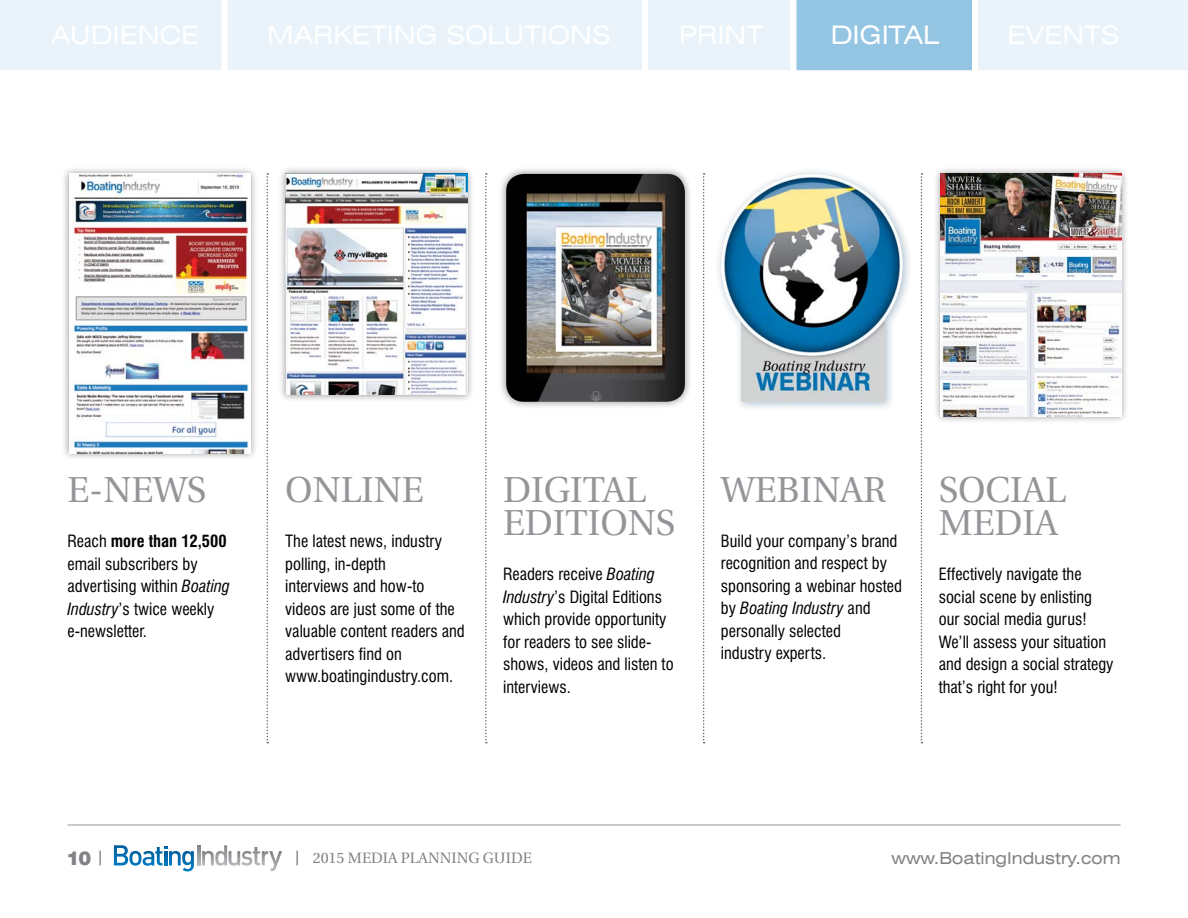
<style>
.page{position:relative;width:1188px;height:918px;background:#fff}
.page>*{position:absolute;margin:0;border:0;box-sizing:border-box;transform-origin:0 0}
.t1{font:36px/33px "Utopia";color:#939598}
.t2{font:expanded 25.5px "Swiss 721 BT";color:#fff}
.t3{font:900 19.5px "Helten";color:#808285}
.t4{font:condensed 16.5px/22.5px "Swiss 721 BT";color:#000}
.t5{font:expanded 16.5px "Swiss 721 BT";color:#808285}
.t6{font:15px "Utopia";color:#808285}
.s1{font-weight:700}
.s2{font-style:italic}
.s3{font-family:"Helten";font-weight:900;font-size:19.5px}
</style>
<div class="page">
<svg style="left:197px;top:845px;width:3px;height:20px"></svg>
<svg style="left:202px;top:845px;width:80px;height:26px"></svg>
<svg style="left:114px;top:845px;width:80px;height:26px"></svg>
<hr style="left:68px;top:825px;width:1052px;height:1px;background:#939598">
<div style="left:0;top:0;width:1188px;height:75px;background:#94c5e3"></div>
<div style="left:790px;top:0;width:6px;height:72px;background:#fff"></div>
<div style="left:0;top:70px;width:1188px;height:6px;background:#fff"></div>
<div style="left:0;top:0;width:794px;height:81px;background:linear-gradient(to bottom,#e5f1f8,#f3f9fc)"></div>
<div style="left:972px;top:0;width:216px;height:81px;background:linear-gradient(to bottom,#e5f1f8,#f3f9fc)"></div>
<svg style="left:267px;top:173px;width:1px;height:570px"></svg>
<svg style="left:485px;top:173px;width:2px;height:570px"></svg>
<svg style="left:703px;top:173px;width:2px;height:570px"></svg>
<svg style="left:921px;top:173px;width:1px;height:570px"></svg>
<div style="left:62px;top:166px;width:196px;height:295px;background:#000;opacity:.4"></div>
<img style="left:69px;top:173px;width:181px;height:281px">
<div style="left:498px;top:166px;width:195px;height:244px;background:#000;opacity:.4"></div>
<img style="left:506px;top:174px;width:179px;height:228px">
<div style="left:933px;top:167px;width:196px;height:257px;background:#000;opacity:.4"></div>
<img style="left:940px;top:174px;width:181px;height:242px">
<div style="left:278px;top:165px;width:197px;height:238px;background:#000;opacity:.4"></div>
<img style="left:285px;top:173px;width:182px;height:222px">
<div style="left:715px;top:168px;width:198px;height:244px;background:#003d68;opacity:.3"></div>
<img style="left:742px;top:207px;width:143px;height:195px">
<img style="left:721px;top:174px;width:182px;height:182px;border-radius:91px">
<h2 class="t2" style="left:51px;top:20px;width:150px">AUDIENCE</h2>
<h2 class="t2" style="left:267px;top:20px;width:345px">MARKETING SOLUTIONS</h2>
<h2 class="t2" style="left:679px;top:20px;width:85px">PRINT</h2>
<h2 class="t2" style="left:831px;top:20px;width:110px">DIGITAL</h2>
<h2 class="t2" style="left:1008px;top:20px;width:114px">EVENTS</h2>
<h1 class="t1" style="left:68px;top:474px;width:140px">E-NEWS</h1>
<p class="t4" style="left:68px;top:530px;width:164px">Reach <span class="s1">more than 12,500 </span>email subscribers by advertising within <span class="s2">Boating<br>Industry</span>’s twice weekly e-newsletter.</p>
<h1 class="t1" style="left:285px;top:474px;width:140px">ONLINE</h1>
<p class="t4" style="left:285px;top:530px;width:181px">The latest news, industry polling, in-depth<br>interviews and how-to videos are just some of the valuable content readers and advertisers find on www.boatingindustry.com.</p>
<h1 class="t1" style="left:503px;top:474px;width:174px">DIGITAL<br>EDITIONS</h1>
<p class="t4" style="left:503px;top:563px;width:172px">Readers receive <span class="s2">Boating<br>Industry</span>’s Digital Editions which provide opportunity for readers to see slide&shy;shows, videos and listen to interviews.</p>
<h1 class="t1" style="left:721px;top:474px;width:167px">WEBINAR</h1>
<p class="t4" style="left:721px;top:530px;width:183px">Build your company’s brand recognition and respect by sponsoring a webinar hosted by <span class="s2">Boating Industry</span> and personally selected<br>industry experts.</p>
<h1 class="t1" style="left:939px;top:474px;width:129px">SOCIAL<br>MEDIA</h1>
<p class="t4" style="left:939px;top:563px;width:176px">Effectively navigate the social scene by enlisting our social media gurus!<br>We’ll assess your situation and design a social strategy that’s right for you!</p>
<p class="t3" style="left:68px;top:846px;width:37px">10 |</p>
<p class="t6" style="left:295px;top:849px;width:238px"><span class="s3">|</span> 2015 MEDIA PLANNING GUIDE</p>
<p class="t5" style="left:891px;top:848px;width:231px">www.BoatingIndustry.com</p>
</div>
